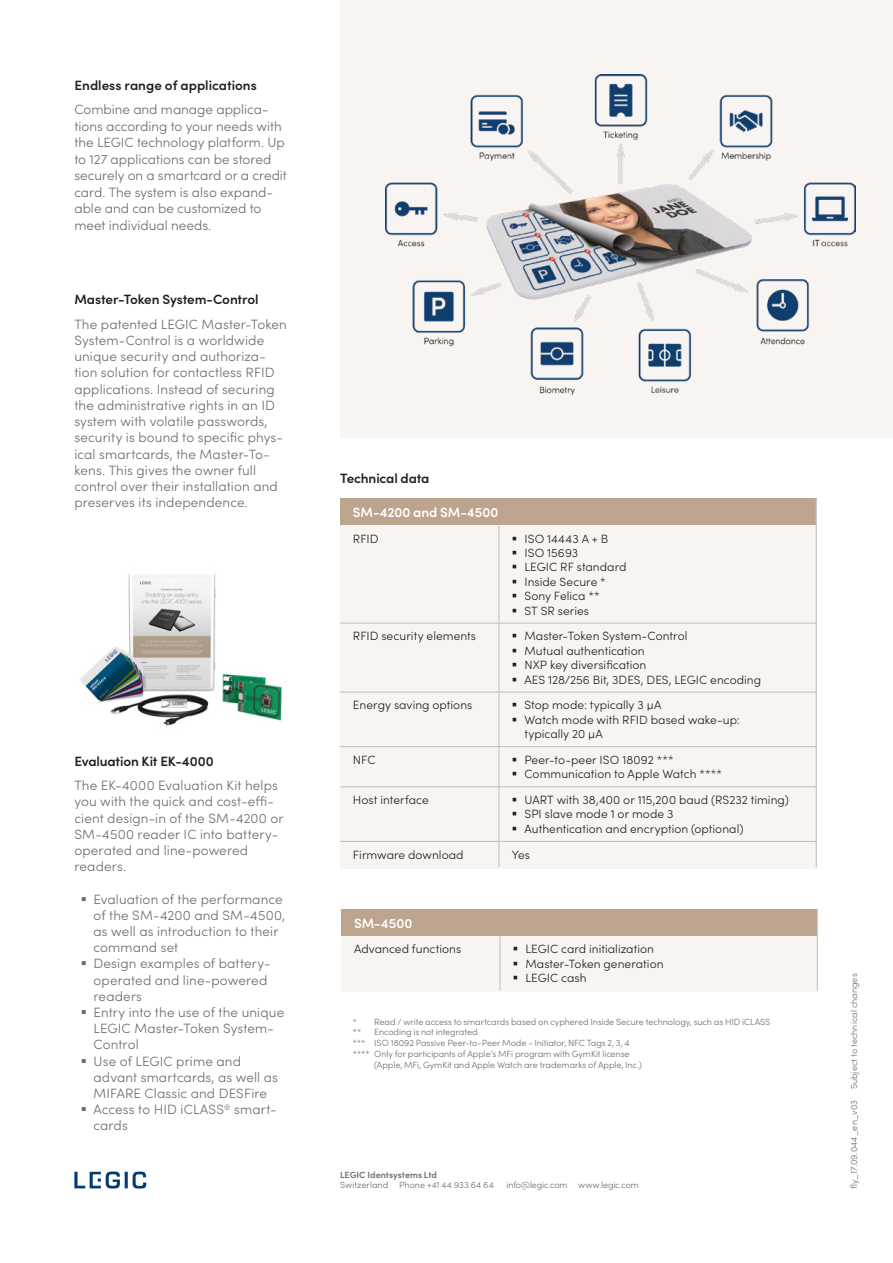
<style>
.page{position:relative;width:893px;height:1263px;background:#fff}
.page>*{position:absolute;margin:0;border:0;box-sizing:border-box;transform-origin:0 0}
.t1{font:300 13.5px/16.2px "Sofia Pro";letter-spacing:.005em;color:#6c6d70}
.t2{font:600 13.5px "Sofia Pro";letter-spacing:-.01em;color:#231f20}
.t3{font:600 13.5px "Sofia Pro";letter-spacing:-.005em;color:#fff}
.t4{font:300 12px/14.4px "Sofia Pro";letter-spacing:.005em;color:#231f20}
.t5{font:300 9px/10.8px "Sofia Pro";letter-spacing:-.005em;color:#6c6d70}
.t6{font:600 9px "Sofia Pro";letter-spacing:.005em;color:#6c6d70}
</style>
<div class="page">
<hr style="left:125px;top:1172px;width:3px;height:16px;background:#003c72">
<svg style="left:133px;top:1171px;width:13px;height:17px"></svg>
<svg style="left:74px;top:1171px;width:46px;height:17px"></svg>
<div style="left:340px;top:0;width:553px;height:437px;background:#f7f4f1"></div>
<img style="left:386px;top:74px;width:470px;height:321px">
<div style="left:340px;top:499px;width:476px;height:369px;background:#f7f4f1"></div>
<div style="left:340px;top:499px;width:476px;height:26px;background:#bca48f"></div>
<hr style="left:499px;top:525px;width:1px;height:98px;background:#bcbdc0">
<hr style="left:816px;top:525px;width:1px;height:98px;background:#bcbdc0">
<hr style="left:340px;top:623px;width:159px;height:1px;background:#bcbdc0">
<hr style="left:499px;top:623px;width:317px;height:1px;background:#bcbdc0">
<hr style="left:499px;top:623px;width:1px;height:69px;background:#bcbdc0">
<hr style="left:816px;top:623px;width:1px;height:69px;background:#bcbdc0">
<hr style="left:340px;top:692px;width:159px;height:1px;background:#bcbdc0">
<hr style="left:499px;top:692px;width:317px;height:1px;background:#bcbdc0">
<hr style="left:499px;top:692px;width:1px;height:54px;background:#bcbdc0">
<hr style="left:816px;top:692px;width:1px;height:54px;background:#bcbdc0">
<hr style="left:340px;top:746px;width:159px;height:1px;background:#bcbdc0">
<hr style="left:499px;top:746px;width:317px;height:1px;background:#bcbdc0">
<hr style="left:499px;top:747px;width:1px;height:40px;background:#bcbdc0">
<hr style="left:816px;top:747px;width:1px;height:40px;background:#bcbdc0">
<hr style="left:340px;top:786px;width:159px;height:1px;background:#bcbdc0">
<hr style="left:499px;top:786px;width:317px;height:1px;background:#bcbdc0">
<hr style="left:499px;top:787px;width:1px;height:54px;background:#bcbdc0">
<hr style="left:816px;top:787px;width:1px;height:54px;background:#bcbdc0">
<hr style="left:340px;top:841px;width:159px;height:1px;background:#bcbdc0">
<hr style="left:499px;top:841px;width:317px;height:1px;background:#bcbdc0">
<svg style="left:499px;top:842px;width:1px;height:25px"></svg>
<svg style="left:816px;top:841px;width:1px;height:26px"></svg>
<svg style="left:816px;top:499px;width:1px;height:26px"></svg>
<div style="left:341px;top:909px;width:476px;height:83px;background:#f7f4f1"></div>
<div style="left:341px;top:909px;width:476px;height:27px;background:#bca48f"></div>
<hr style="left:500px;top:936px;width:1px;height:54px;background:#bcbdc0">
<hr style="left:817px;top:936px;width:1px;height:54px;background:#bcbdc0">
<svg style="left:817px;top:909px;width:1px;height:27px"></svg>
<img style="left:80px;top:573px;width:202px;height:153px">
<p class="t2" style="left:74px;top:75px;width:184px">Endless range of applications</p>
<p class="t1" style="left:74px;top:101px;width:214px">Combine and manage applica&shy;tions according to your needs with the LEGIC technology platform. Up to 127 applications can be stored securely on a smartcard or a credit card. The system is also expand&shy;able and can be customized to meet individual needs.</p>
<p class="t2" style="left:74px;top:289px;width:186px">Master-Token System-Control</p>
<p class="t1" style="left:74px;top:315px;width:214px">The patented LEGIC Master-Token System-Control is a worldwide unique security and authoriza&shy;tion solution for contactless RFID applications. Instead of securing the administrative rights in an ID system with volatile passwords, security is bound to specific phys&shy;ical smartcards, the Master-To&shy;kens. This gives the owner full control over their installation and preserves its independence.</p>
<p class="t2" style="left:74px;top:751px;width:141px">Evaluation Kit EK-4000</p>
<p class="t1" style="left:74px;top:776px;width:211px">The EK-4000 Evaluation Kit helps you with the quick and cost-effi&shy;cient design-in of the SM-4200 or<br>SM-4500 reader IC into battery&shy;operated and line-powered readers.</p>
<p class="t1" style="left:94px;top:890px;width:193px;text-indent:-13px">▪ Evaluation of the performance of the SM-4200 and SM-4500, as well as introduction to their command set</p>
<p class="t1" style="left:94px;top:955px;width:179px;text-indent:-13px">▪ Design examples of battery&shy;operated and line-powered readers</p>
<p class="t1" style="left:94px;top:1003px;width:192px;text-indent:-13px">▪ Entry into the use of the unique<br>LEGIC Master-Token System-<br>Control</p>
<p class="t1" style="left:94px;top:1052px;width:186px;text-indent:-13px">▪ Use of LEGIC prime and advant smartcards, as well as<br>MIFARE Classic and DESFire</p>
<p class="t1" style="left:94px;top:1100px;width:185px;text-indent:-13px">▪ Access to HID iCLASS<sup>®</sup> smart&shy;cards</p>
<p class="t2" style="left:340px;top:468px;width:91px">Technical data</p>
<p class="t3" style="left:353px;top:502px;width:147px">SM-4200 and SM-4500</p>
<p class="t4" style="left:353px;top:530px;width:27px">RFID</p>
<p class="t4" style="left:512px;top:530px;width:98px">▪ ISO 14443 A + B</p>
<p class="t4" style="left:512px;top:545px;width:68px">▪ ISO 15693</p>
<p class="t4" style="left:512px;top:559px;width:116px">▪ LEGIC RF standard</p>
<p class="t4" style="left:512px;top:574px;width:96px">▪ Inside Secure *</p>
<p class="t4" style="left:512px;top:588px;width:89px">▪ Sony Felica **</p>
<p class="t4" style="left:512px;top:602px;width:79px">▪ ST SR series</p>
<p class="t4" style="left:353px;top:628px;width:125px">RFID security elements</p>
<p class="t4" style="left:512px;top:628px;width:177px">▪ Master-Token System-Control</p>
<p class="t4" style="left:512px;top:643px;width:134px">▪ Mutual authentication</p>
<p class="t4" style="left:512px;top:657px;width:136px">▪ NXP key diversification</p>
<p class="t4" style="left:512px;top:671px;width:251px">▪ AES 128/256 Bit, 3DES, DES, LEGIC encoding</p>
<p class="t4" style="left:353px;top:697px;width:121px">Energy saving options</p>
<p class="t4" style="left:512px;top:697px;width:151px">▪ Stop mode: typically 3 µA</p>
<p class="t4" style="left:524px;top:712px;width:217px;text-indent:-13px">▪ Watch mode with RFID based wake-up: typically 20 µA</p>
<p class="t4" style="left:353px;top:752px;width:24px">NFC</p>
<p class="t4" style="left:512px;top:752px;width:163px">▪ Peer-to-peer ISO 18092 ***</p>
<p class="t4" style="left:512px;top:766px;width:212px">▪ Communication to Apple Watch ****</p>
<p class="t4" style="left:353px;top:792px;width:77px">Host interface</p>
<p class="t4" style="left:512px;top:792px;width:279px">▪ UART with 38,400 or 115,200 baud (RS232 timing)</p>
<p class="t4" style="left:512px;top:806px;width:163px">▪ SPI slave mode 1 or mode 3</p>
<p class="t4" style="left:512px;top:821px;width:233px">▪ Authentication and encryption (optional)</p>
<p class="t4" style="left:353px;top:846px;width:112px">Firmware download</p>
<p class="t4" style="left:512px;top:846px;width:20px">Yes</p>
<p class="t3" style="left:354px;top:912px;width:60px">SM-4500</p>
<p class="t4" style="left:354px;top:941px;width:109px">Advanced functions</p>
<p class="t4" style="left:513px;top:941px;width:143px">▪ LEGIC card initialization</p>
<p class="t4" style="left:513px;top:956px;width:152px">▪ Master-Token generation</p>
<p class="t4" style="left:513px;top:970px;width:75px">▪ LEGIC cash</p>
<p class="t5" style="left:353px;top:1015px;width:419px">* Read / write access to smartcards based on cyphered Inside Secure technology, such as HID iCLASS</p>
<p class="t5" style="left:353px;top:1026px;width:10px">**</p>
<p class="t5" style="left:374px;top:1026px;width:105px">Encoding is not integrated</p>
<p class="t5" style="left:353px;top:1037px;width:278px">*** ISO 18092 Passive Peer-to-Peer Mode - Initiator, NFC Tags 2, 3, 4</p>
<p class="t5" style="left:374px;top:1048px;width:269px;text-indent:-21px">**** Only for participants of Apple’s MFi program with GymKit license (Apple, MFi, GymKit and Apple Watch are trademarks of Apple, Inc.)</p>
<p class="t6" style="left:340px;top:1167px;width:98px">LEGIC Identsystems Ltd</p>
<p class="t5" style="left:340px;top:1179px;width:155px">Switzerland Phone +41 44 933 64 64</p>
<p class="t5" style="left:507px;top:1179px;width:134px">info@legic.com www.legic.com</p>
<p class="t5" style="left:848px;top:1188px;width:216px;rotate:-90deg">fly_17.09.044_en_v03 Subject to technical changes</p>
</div>
